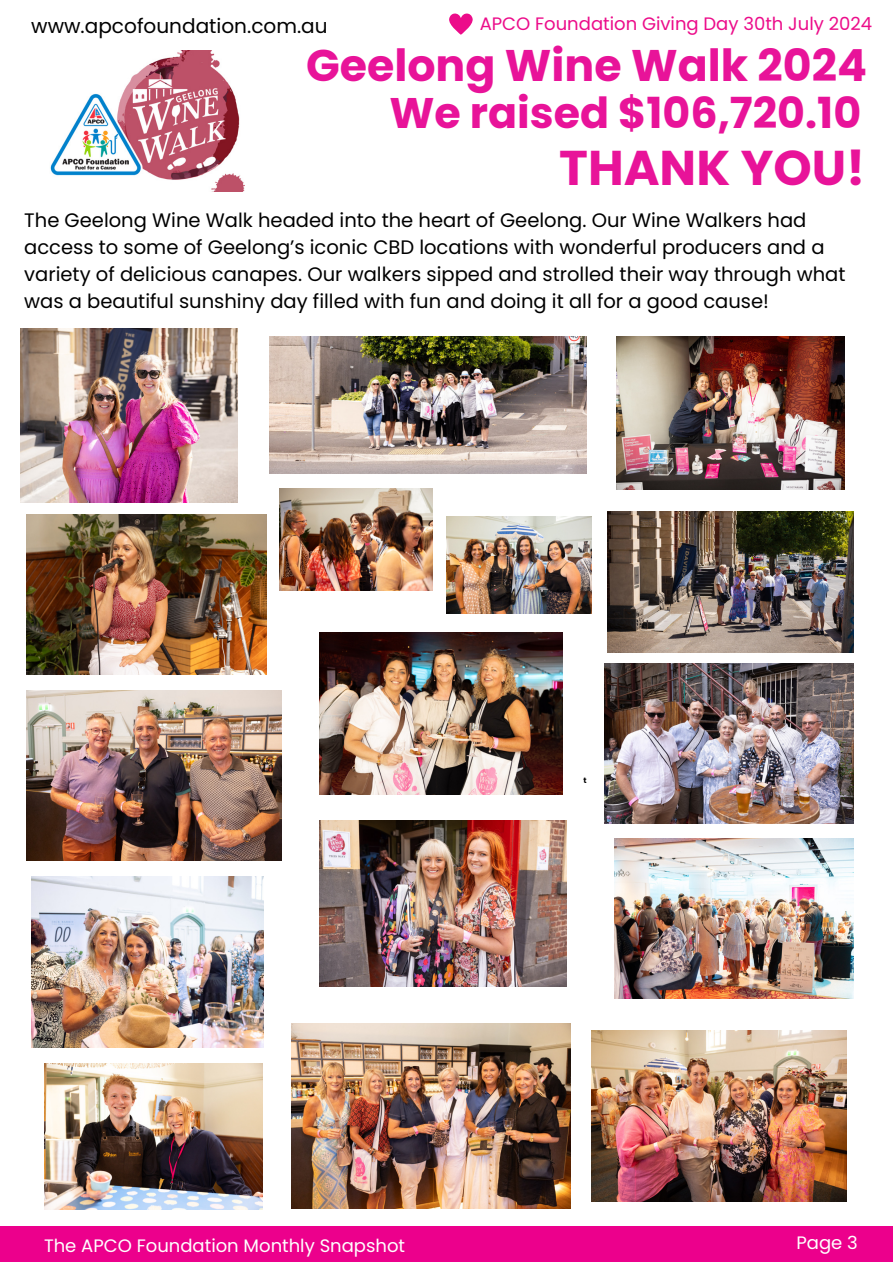
<style>
.page{position:relative;width:893px;height:1262px;background:#fff}
.page>*{position:absolute;margin:0;border:0;box-sizing:border-box;transform-origin:0 0}
.t1{font:700 48.75px "Poppins";color:#e81399}
.t2{font:700 44.25px "Poppins";color:#e81399}
.t3{font:700 42.75px "Poppins";color:#e81399}
.t4{font:20.1px "Poppins";color:#000}
.t5{font:19.5px/27px "Poppins";color:#000}
.t6{font:18px "Poppins";color:#fff}
.t7{font:18px "Poppins";color:#ec0c8a}
.t8{font:700 7.8px "Poppins";color:#000}
</style>
<div class="page">
<img style="left:50px;top:51px;width:194px;height:140px">
<div style="left:0;top:1226px;width:892px;height:35px;background:#ec008c"></div>
<img style="left:20px;top:329px;width:217px;height:173px">
<img style="left:607px;top:512px;width:246px;height:140px">
<img style="left:27px;top:514px;width:239px;height:160px">
<img style="left:279px;top:488px;width:153px;height:102px">
<img style="left:27px;top:690px;width:254px;height:170px">
<img style="left:291px;top:1023px;width:279px;height:185px">
<img style="left:269px;top:336px;width:316px;height:137px">
<img style="left:31px;top:876px;width:232px;height:171px">
<img style="left:604px;top:663px;width:249px;height:160px">
<img style="left:614px;top:838px;width:239px;height:160px">
<img style="left:319px;top:632px;width:243px;height:162px">
<img style="left:319px;top:820px;width:247px;height:165px">
<img style="left:591px;top:1030px;width:255px;height:171px">
<img style="left:44px;top:1063px;width:218px;height:146px">
<img style="left:446px;top:516px;width:145px;height:97px">
<img style="left:616px;top:336px;width:228px;height:153px">
<svg style="left:449px;top:13px;width:24px;height:21px"></svg>
<p class="t4" style="left:31px;top:12px;width:298px">www.apcofoundation.com.au</p>
<p class="t7" style="left:479px;top:11px;width:394px">APCO Foundation Giving Day 30th July 2024</p>
<p class="t2" style="left:306px;top:34px;width:562px">Geelong Wine Walk 2024</p>
<p class="t3" style="left:389px;top:83px;width:473px">We raised $106,720.10</p>
<p class="t1" style="left:559px;top:134px;width:307px">THANK YOU!</p>
<p class="t5" style="left:24px;top:207px;width:822px">The Geelong Wine Walk headed into the heart of Geelong. Our Wine Walkers had access to some of Geelong’s iconic CBD locations with wonderful producers and a variety of delicious canapes. Our walkers sipped and strolled their way through what was a beautiful sunshiny day filled with fun and doing it all for a good cause!</p>
<p class="t8" style="left:583px;top:774px;width:5px">t</p>
<p class="t6" style="left:44px;top:1232px;width:362px">The APCO Foundation Monthly Snapshot</p>
<p class="t6" style="left:796px;top:1229px;width:63px">Page 3</p>
</div>
